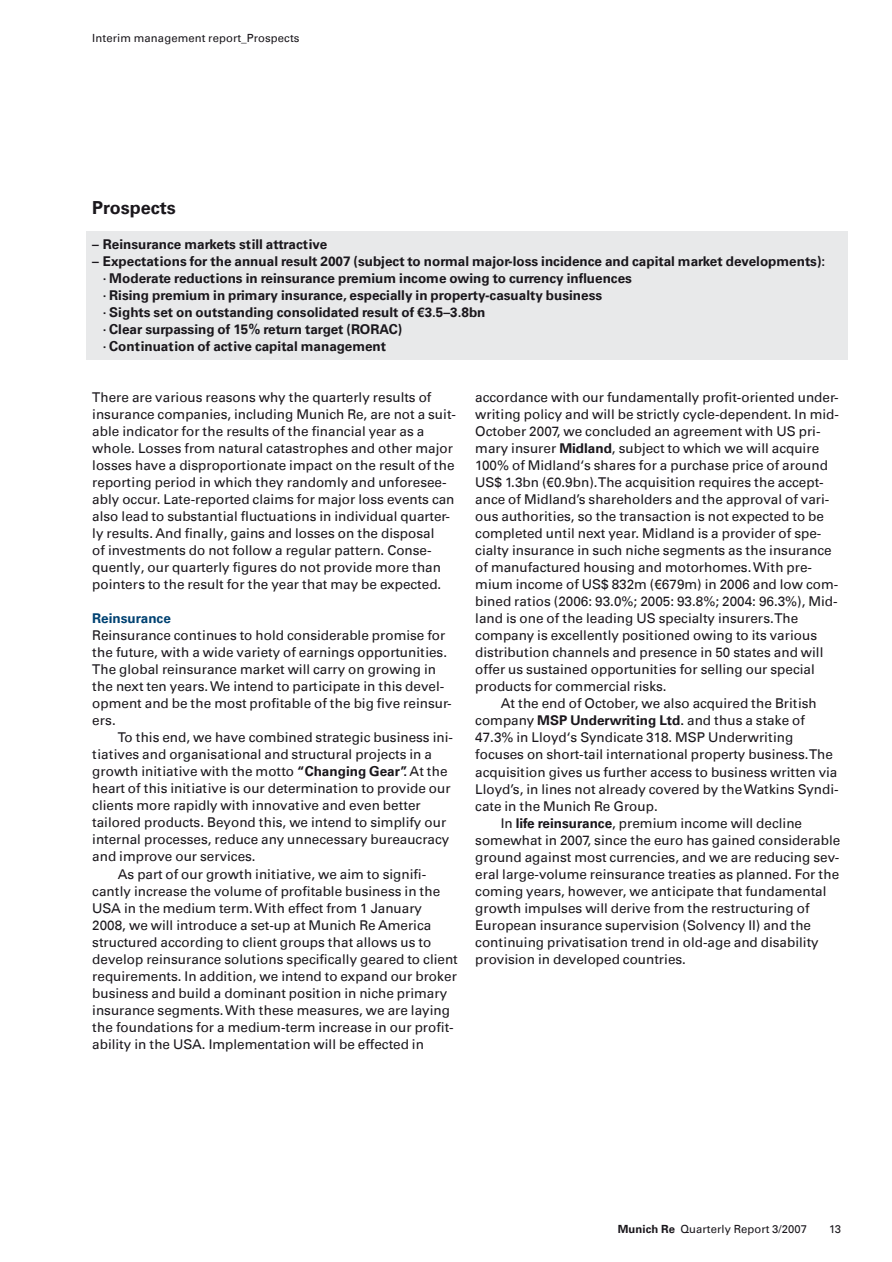
<style>
.page{position:relative;width:892px;height:1262px;background:#fff}
.page>*{position:absolute;margin:0;border:0;box-sizing:border-box;transform-origin:0 0}
.t1{font:700 18px "Univers Com 65";color:#1a171c}
.t2{font:13.5px/17px "Univers Com 55 Roman";color:#1a171c}
.t3{font:700 13.5px/17px "Univers Com 65";color:#1a171c}
.t4{font:700 13.5px "Univers Com 65";color:#004272}
.t5{font:11.25px "Univers Com 55 Roman";letter-spacing:.01em;color:#1a171c}
.s1{font-family:"Univers Com 65";font-weight:700}
</style>
<div class="page">
<div style="left:86px;top:231px;width:761px;height:129px;background:#e8e9ea"></div>
<p class="t5" style="left:92px;top:34px;width:209px">Interim management report_Prospects</p>
<h1 class="t1" style="left:92px;top:201px;width:85px">Prospects</h1>
<p class="t3" style="left:92px;top:237px;width:236px">– Reinsurance markets still attractive</p>
<p class="t3" style="left:103px;top:254px;width:723px;text-indent:-11px">– Expectations for the annual result 2007 (subject to normal major-loss incidence and capital market developments): · Moderate reductions in reinsurance premium income owing to currency influences<br>· Rising premium in primary insurance, especially in property-casualty business<br>· Sights set on outstanding consolidated result of €3.5–3.8bn<br>· Clear surpassing of 15% return target (RORAC)<br>· Continuation of active capital management</p>
<p class="t2" style="left:92px;top:391px;width:365px">There are various reasons why the quarterly results of insurance companies, including Munich Re, are not a suit&shy;able indicator for the results of the financial year as a whole. Losses from natural catastrophes and other major losses have a disproportionate impact on the result of the reporting period in which they randomly and unforesee&shy;ably occur. Late-reported claims for major loss events can also lead to substantial fluctuations in individual quarter&shy;ly results. And finally, gains and losses on the disposal<br>of investments do not follow a regular pattern. Conse&shy;quently, our quarterly figures do not provide more than pointers to the result for the year that may be expected.</p>
<p class="t4" style="left:92px;top:613px;width:80px">Reinsurance</p>
<p class="t2" style="left:92px;top:629px;width:360px">Reinsurance continues to hold considerable promise for the future, with a wide variety of earnings opportunities.<br>The global reinsurance market will carry on growing in the next ten years. We intend to participate in this devel&shy;opment and be the most profitable of the big five reinsur&shy;ers.</p>
<p class="t2" style="left:118px;top:731px;width:336px">To this end, we have combined strategic business ini-</p>
<p class="t2" style="left:92px;top:748px;width:341px">tiatives and organisational and structural projects in a</p>
<p class="t2" style="left:92px;top:765px;width:357px">growth initiative with the motto <span class="s1">“Changing Gear”.</span> At the</p>
<p class="t2" style="left:92px;top:782px;width:360px">heart of this initiative is our determination to provide our</p>
<p class="t2" style="left:92px;top:799px;width:330px">clients more rapidly with innovative and even better</p>
<p class="t2" style="left:92px;top:816px;width:355px">tailored products. Beyond this, we intend to simplify our</p>
<p class="t2" style="left:92px;top:833px;width:358px">internal processes, reduce any unnecessary bureaucracy</p>
<p class="t2" style="left:92px;top:850px;width:165px">and improve our services.</p>
<p class="t2" style="left:118px;top:867px;width:310px">As part of our growth initiative, we aim to signifi-</p>
<p class="t2" style="left:92px;top:884px;width:349px">cantly increase the volume of profitable business in the</p>
<p class="t2" style="left:92px;top:901px;width:331px">USA in the medium term. With effect from 1 January</p>
<p class="t2" style="left:92px;top:918px;width:340px">2008, we will introduce a set-up at Munich Re America</p>
<p class="t2" style="left:92px;top:935px;width:340px">structured according to client groups that allows us to</p>
<p class="t2" style="left:92px;top:952px;width:367px">develop reinsurance solutions specifically geared to client</p>
<p class="t2" style="left:92px;top:969px;width:366px">requirements. In addition, we intend to expand our broker</p>
<p class="t2" style="left:92px;top:986px;width:356px">business and build a dominant position in niche primary</p>
<p class="t2" style="left:92px;top:1003px;width:359px">insurance segments. With these measures, we are laying</p>
<p class="t2" style="left:92px;top:1020px;width:363px">the foundations for a medium-term increase in our profit-</p>
<p class="t2" style="left:92px;top:1037px;width:333px">ability in the USA. Implementation will be effected in</p>
<p class="t2" style="left:475px;top:391px;width:364px">accordance with our fundamentally profit-oriented under-</p>
<p class="t2" style="left:475px;top:408px;width:365px">writing policy and will be strictly cycle-dependent. In mid-</p>
<p class="t2" style="left:475px;top:425px;width:347px">October 2007, we concluded an agreement with US pri-</p>
<p class="t2" style="left:475px;top:442px;width:345px">mary insurer <span class="s1">Midland</span>, subject to which we will acquire</p>
<p class="t2" style="left:475px;top:459px;width:354px">100% of Midland‘s shares for a purchase price of around</p>
<p class="t2" style="left:475px;top:476px;width:350px">US$ 1.3bn (€0.9bn). The acquisition requires the accept-</p>
<p class="t2" style="left:475px;top:493px;width:355px">ance of Midland’s shareholders and the approval of vari-</p>
<p class="t2" style="left:475px;top:510px;width:350px">ous authorities, so the transaction is not expected to be</p>
<p class="t2" style="left:475px;top:527px;width:347px">completed until next year. Midland is a provider of spe-</p>
<p class="t2" style="left:475px;top:544px;width:358px">cialty insurance in such niche segments as the insurance</p>
<p class="t2" style="left:475px;top:561px;width:338px">of manufactured housing and motorhomes. With pre-</p>
<p class="t2" style="left:475px;top:578px;width:364px">mium income of US$ 832m (€679m) in 2006 and low com-</p>
<p class="t2" style="left:475px;top:595px;width:364px">bined ratios (2006: 93.0%; 2005: 93.8%; 2004: 96.3%), Mid-</p>
<p class="t2" style="left:475px;top:612px;width:324px">land is one of the leading US specialty insurers. The</p>
<p class="t2" style="left:475px;top:629px;width:343px">company is excellently positioned owing to its various</p>
<p class="t2" style="left:475px;top:646px;width:349px">distribution channels and presence in 50 states and will</p>
<p class="t2" style="left:475px;top:663px;width:341px">offer us sustained opportunities for selling our special</p>
<p class="t2" style="left:475px;top:680px;width:193px">products for commercial risks.</p>
<p class="t2" style="left:500px;top:697px;width:317px">At the end of October, we also acquired the British</p>
<p class="t2" style="left:475px;top:714px;width:331px">company <span class="s1">MSP Underwriting Ltd.</span> and thus a stake of</p>
<p class="t2" style="left:475px;top:731px;width:319px">47.3% in Lloyd‘s Syndicate 318. MSP Underwriting</p>
<p class="t2" style="left:475px;top:748px;width:359px">focuses on short-tail international property business. The</p>
<p class="t2" style="left:475px;top:765px;width:363px">acquisition gives us further access to business written via</p>
<p class="t2" style="left:475px;top:782px;width:365px">Lloyd’s, in lines not already covered by the Watkins Syndi-</p>
<p class="t2" style="left:475px;top:799px;width:184px">cate in the Munich Re Group.</p>
<p class="t2" style="left:500px;top:816px;width:303px">In <span class="s1">life reinsurance</span>, premium income will decline</p>
<p class="t2" style="left:475px;top:833px;width:366px">somewhat in 2007, since the euro has gained considerable</p>
<p class="t2" style="left:475px;top:850px;width:365px">ground against most currencies, and we are reducing sev-</p>
<p class="t2" style="left:475px;top:867px;width:365px">eral large-volume reinsurance treaties as planned. For the</p>
<p class="t2" style="left:475px;top:884px;width:352px">coming years, however, we anticipate that fundamental</p>
<p class="t2" style="left:475px;top:901px;width:335px">growth impulses will derive from the restructuring of</p>
<p class="t2" style="left:475px;top:918px;width:337px">European insurance supervision (Solvency II) and the</p>
<p class="t2" style="left:475px;top:935px;width:345px">continuing privatisation trend in old-age and disability</p>
<p class="t2" style="left:475px;top:952px;width:212px">provision in developed countries.</p>
<p class="t5" style="left:617px;top:1225px;width:191px"><span class="s1">Munich Re</span> Quarterly Report 3/2007</p>
<p class="t5" style="left:828px;top:1225px;width:14px">13</p>
</div>
